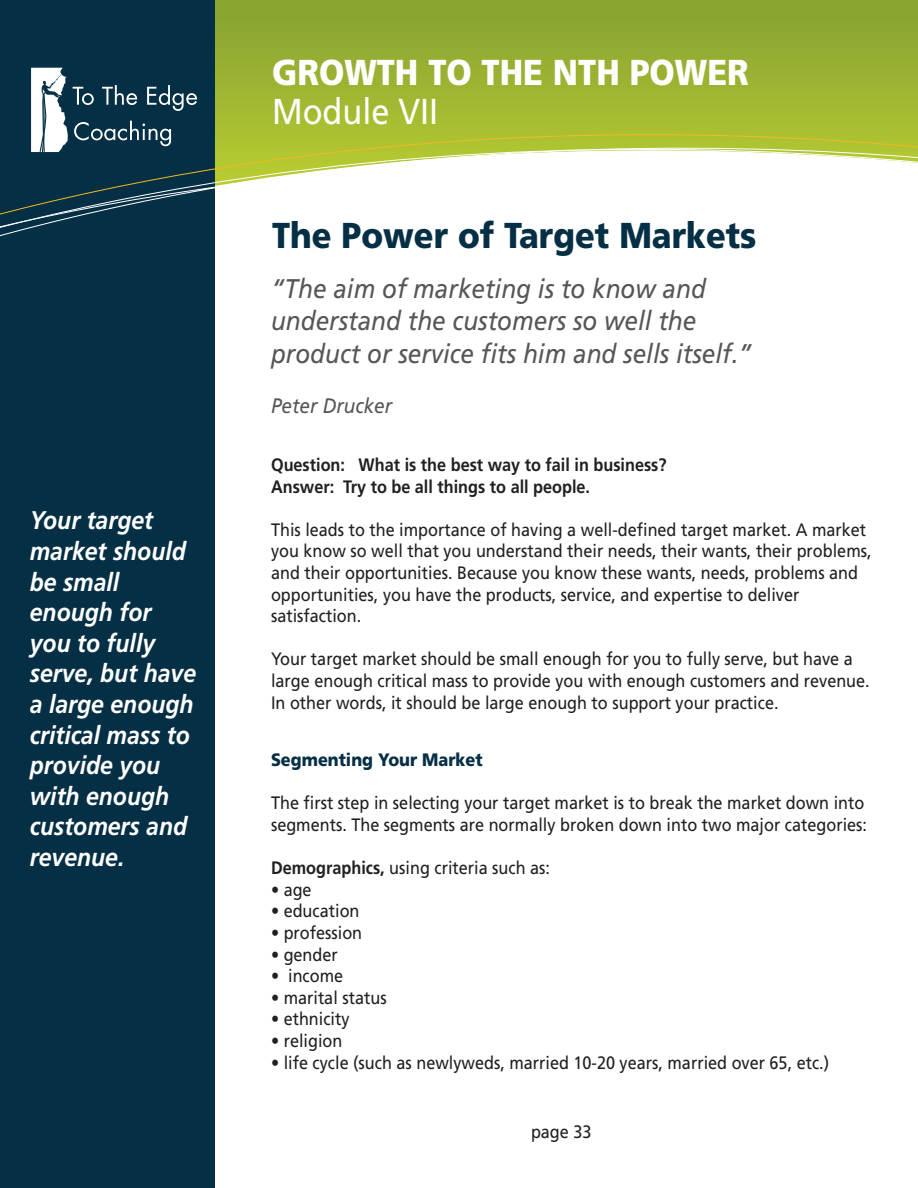
<style>
.page{position:relative;width:918px;height:1188px;background:#fff}
.page>*{position:absolute;margin:0;border:0;box-sizing:border-box;transform-origin:0 0}
.t1{font:900 36px "Frutiger";color:#052f45;scale:.9 1}
.t2{font:900 36px "Frutiger";color:#fff;scale:.9 1}
.t3{font:36px "Frutiger";color:#fff;scale:.9 1}
.t4{font:italic 27px/32.4px "Frutiger";color:#565656;scale:.9 1}
.t5{font:italic 700 25.5px/30.6px "Frutiger";color:#fff;scale:.9 1}
.t6{font:italic 21px "Frutiger";color:#565656;scale:.9 1}
.t7{font:18px/21.6px "Frutiger";color:#231f20;scale:.9 1}
.t8{font:700 18px/21.6px "Frutiger";color:#231f20;scale:.9 1}
.t9{font:900 18px "Frutiger";color:#052f45;scale:.9 1}
.s1{font-weight:700}
</style>
<div class="page">
<svg style="left:215px;top:0;width:703px;height:134px;background:#97b032"></svg>
<div style="left:0;top:0;width:215px;height:1188px;background:#052f45"></div>
<svg style="left:0;top:134px;width:918px;height:103px"></svg>
<svg style="left:31px;top:68px;width:166px;height:84px"></svg>
<h3 class="t5" style="left:30px;top:505px;width:186px">Your target market should be small enough for you to fully serve, but have a large enough critical mass to provide you with enough customers and revenue.</h3>
<h1 class="t2" style="left:272px;top:51px;width:531px">GROWTH TO THE NTH POWER</h1>
<h1 class="t3" style="left:272px;top:90px;width:186px">Module VII</h1>
<h1 class="t1" style="left:272px;top:213px;width:540px">The Power of Target Markets</h1>
<h2 class="t4" style="left:271px;top:272px;width:536px">“The aim of marketing is to know and understand the customers so well the product or service fits him and sells itself.”</h2>
<p class="t6" style="left:271px;top:394px;width:136px">Peter Drucker</p>
<p class="t8" style="left:271px;top:454px;width:441px">Question: What is the best way to fail in business?<br>Answer: Try to be all things to all people.</p>
<p class="t7" style="left:271px;top:519px;width:669px">This leads to the importance of having a well-defined target market. A market you know so well that you understand their needs, their wants, their problems, and their opportunities. Because you know these wants, needs, problems and opportunities, you have the products, service, and expertise to deliver satisfaction.</p>
<p class="t7" style="left:271px;top:648px;width:667px">Your target market should be small enough for you to fully serve, but have a large enough critical mass to provide you with enough customers and revenue.<br>In other words, it should be large enough to support your practice.</p>
<p class="t9" style="left:271px;top:749px;width:237px">Segmenting Your Market</p>
<p class="t7" style="left:271px;top:792px;width:664px">The first step in selecting your target market is to break the market down into segments. The segments are normally broken down into two major categories:</p>
<p class="t7" style="left:271px;top:857px;width:312px"><span class="s1">Demographics,</span> using criteria such as:</p>
<p class="t7" style="left:271px;top:879px;width:47px">• age</p>
<p class="t7" style="left:271px;top:900px;width:100px">• education</p>
<p class="t7" style="left:271px;top:922px;width:103px">• profession</p>
<p class="t7" style="left:271px;top:943px;width:76px">• gender</p>
<p class="t7" style="left:271px;top:965px;width:82px">• income</p>
<p class="t7" style="left:271px;top:987px;width:130px">• marital status</p>
<p class="t7" style="left:271px;top:1008px;width:89px">• ethnicity</p>
<p class="t7" style="left:271px;top:1030px;width:81px">• religion</p>
<p class="t7" style="left:271px;top:1051px;width:622px">• life cycle (such as newlyweds, married 10-20 years, married over 65, etc.)</p>
<p class="t7" style="left:531px;top:1121px;width:69px">page 33</p>
</div>
